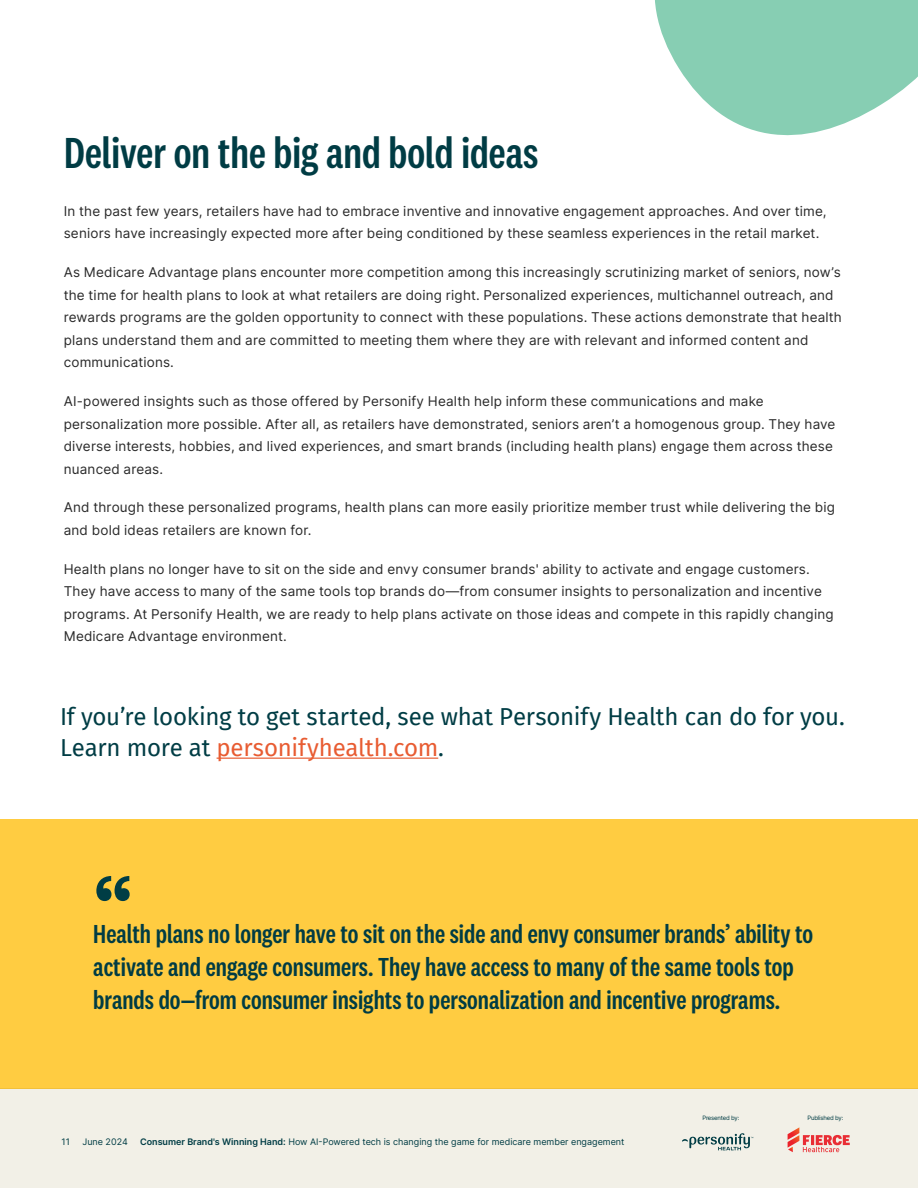
<style>
.page{position:relative;width:918px;height:1188px;background:#fff}
.page>*{position:absolute;margin:0;border:0;box-sizing:border-box;transform-origin:0 0}
.t1{font:500 105px "National 2 Condensed";color:#003d45}
.t2{font:500 45px "National 2 Condensed";color:#003c44}
.t3{font:500 27px/33px "National 2 Condensed";color:#003c44}
.t4{font:24px/31.5px "Fira Sans";letter-spacing:-.01em;color:#003d45}
.t5{font:13.5px/22.5px "Inter";letter-spacing:.015em;color:#2a2a2a}
.t6{font:9px "Inter";color:#003c44}
.t7{font:6px "Inter";letter-spacing:-.03em;color:#003c44}
.s1{color:#e85c32}
.s2{font-weight:600}
</style>
<div class="page">
<div style="left:0;top:1089px;width:918px;height:99px;background:#f2f0e7"></div>
<div style="left:0;top:819px;width:918px;height:270px;background:#ffcc41"></div>
<svg style="left:655px;top:0;width:263px;height:136px;fill:#87ceb3"></svg>
<svg style="left:682px;top:1133px;width:71px;height:17px"></svg>
<svg style="left:788px;top:1127px;width:62px;height:25px"></svg>
<hr style="left:217px;top:758px;width:221px;height:1px;background:#e85c32">
<h2 class="t2" style="left:64px;top:129px;width:476px">Deliver on the big and bold ideas</h2>
<p class="t5" style="left:64px;top:199px;width:764px">In the past few years, retailers have had to embrace inventive and innovative engagement approaches. And over time, seniors have increasingly expected more after being conditioned by these seamless experiences in the retail market.</p>
<p class="t5" style="left:64px;top:261px;width:780px">As Medicare Advantage plans encounter more competition among this increasingly scrutinizing market of seniors, now’s the time for health plans to look at what retailers are doing right. Personalized experiences, multichannel outreach, and rewards programs are the golden opportunity to connect with these populations. These actions demonstrate that health plans understand them and are committed to meeting them where they are with relevant and informed content and communications.</p>
<p class="t5" style="left:64px;top:390px;width:773px">AI-powered insights such as those offered by Personify Health help inform these communications and make personalization more possible. After all, as retailers have demonstrated, seniors aren’t a homogenous group. They have diverse interests, hobbies, and lived experiences, and smart brands (including health plans) engage them across these nuanced areas.</p>
<p class="t5" style="left:64px;top:496px;width:773px">And through these personalized programs, health plans can more easily prioritize member trust while delivering the big and bold ideas retailers are known for.</p>
<p class="t5" style="left:64px;top:557px;width:771px">Health plans no longer have to sit on the side and envy consumer brands' ability to activate and engage customers.<br>They have access to many of the same tools top brands do—from consumer insights to personalization and incentive programs. At Personify Health, we are ready to help plans activate on those ideas and compete in this rapidly changing Medicare Advantage environment.</p>
<h3 class="t4" style="left:60px;top:700px;width:786px">If you’re looking to get started, see what Personify Health can do for you.<br>Learn more at <span class="s1">personifyhealth.com</span>.</h3>
<h1 class="t1" style="left:94px;top:858px;width:41px">“</h1>
<h3 class="t3" style="left:93px;top:917px;width:721px">Health plans no longer have to sit on the side and envy consumer brands’ ability to activate and engage consumers. They have access to many of the same tools top brands do—from consumer insights to personalization and incentive programs.</h3>
<p class="t6" style="left:62px;top:1135px;width:10px">11</p>
<p class="t6" style="left:83px;top:1135px;width:47px">June 2024</p>
<p class="t6" style="left:140px;top:1135px;width:486px"><span class="s2">Consumer Brand's Winning Hand:</span> How AI-Powered tech is changing the game for medicare member engagement</p>
<p class="t7" style="left:702px;top:1113px;width:39px">Presented by:</p>
<p class="t7" style="left:807px;top:1114px;width:37px">Published by:</p>
</div>
